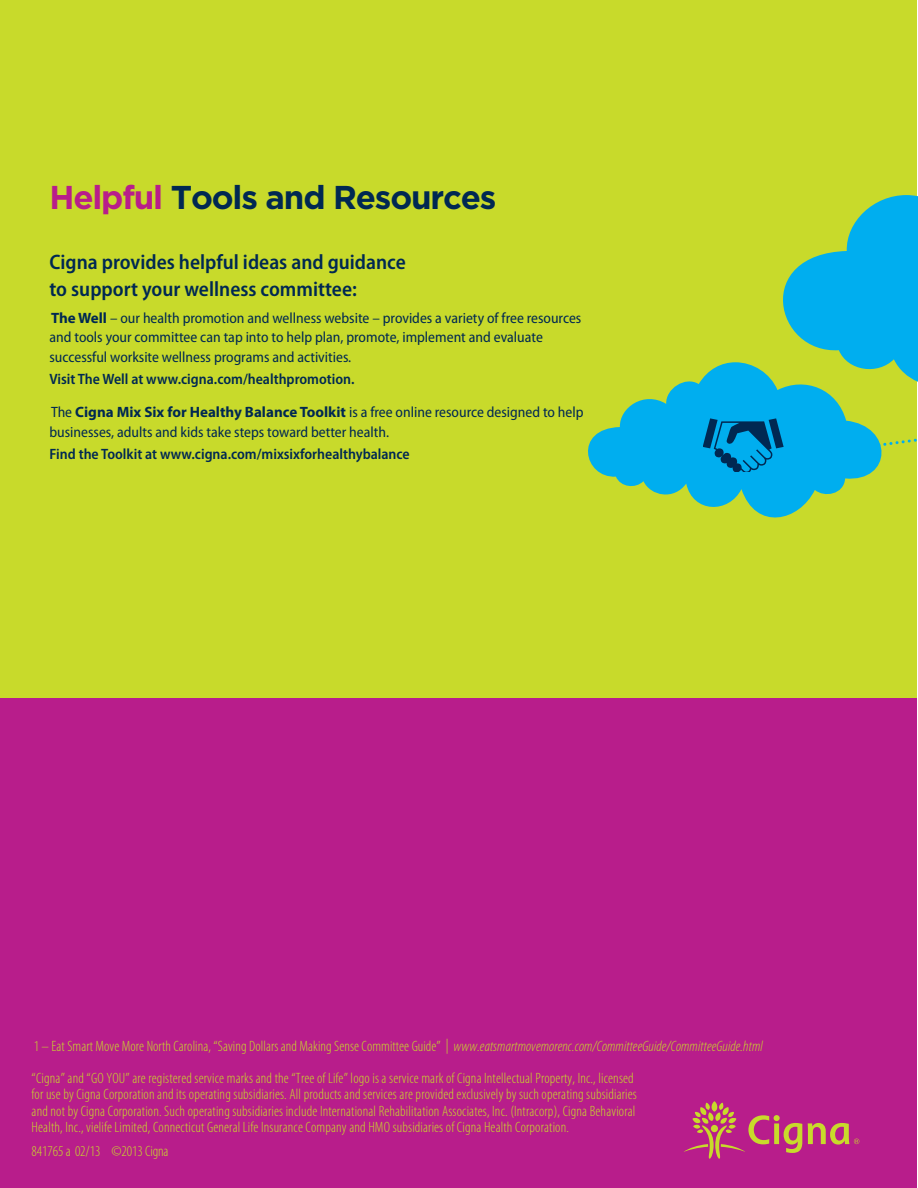
<style>
.page{position:relative;width:918px;height:1188px;background:#fff}
.page>*{position:absolute;margin:0;border:0;box-sizing:border-box;transform-origin:0 0}
.t1{font:700 33px "Gotham";letter-spacing:-.035em;color:#002852}
.t2{font:600 semi-condensed 21px/27px "Myriad Pro";color:#002852}
.t3{font:300 condensed 15px/16.5px "Myriad Pro";letter-spacing:.01em;color:#c8da2b}
.t4{font:semi-condensed 15px/19.5px "Myriad Pro";color:#002852}
.t5{font:600 semi-condensed 15px "Myriad Pro";color:#002852}
.s1{color:#b81d8b}
.s2{font-weight:700;font-stretch:normal}
.s3{font-style:italic}
</style>
<div class="page">
<div style="left:1px;top:1px;width:916px;height:1187px;background:#c8da2b"></div>
<div style="left:1px;top:698px;width:916px;height:490px;background:#b81d8b"></div>
<svg style="left:684px;top:1101px;width:175px;height:58px"></svg>
<svg style="left:588px;top:378px;width:284px;height:140px;fill:#00aeef"></svg>
<svg style="left:703px;top:195px;width:215px;height:277px"></svg>
<h1 class="t1" style="left:50px;top:179px;width:449px"><span class="s1">Helpful</span> Tools and Resources</h1>
<h2 class="t2" style="left:50px;top:249px;width:358px">Cigna provides helpful ideas and guidance to support your wellness committee:</h2>
<p class="t4" style="left:50px;top:308px;width:533px"><span class="s2">The Well</span> – our health promotion and wellness website – provides a variety of free resources and tools your committee can tap into to help plan, promote, implement and evaluate successful worksite wellness programs and activities.</p>
<p class="t5" style="left:50px;top:371px;width:307px">Visit The Well at www.cigna.com/healthpromotion.</p>
<p class="t4" style="left:50px;top:403px;width:536px">The <span class="s2">Cigna Mix Six for Healthy Balance Toolkit</span> is a free online resource designed to help businesses, adults and kids take steps toward better health.</p>
<p class="t5" style="left:50px;top:446px;width:362px">Find the Toolkit at www.cigna.com/mixsixforhealthybalance</p>
<p class="t3" style="left:34px;top:1038px;width:731px">1 – Eat Smart Move More North Carolina, “Saving Dollars and Making Sense Committee Guide” | <span class="s3">www.eatsmartmovemorenc.com/CommitteeGuide/CommitteeGuide.html</span></p>
<p class="t3" style="left:32px;top:1070px;width:607px">“Cigna” and “GO YOU” are registered service marks and the “Tree of Life” logo is a service mark of Cigna Intellectual Property, Inc., licensed for use by Cigna Corporation and its operating subsidiaries. All products and services are provided exclusively by such operating subsidiaries and not by Cigna Corporation. Such operating subsidiaries include International Rehabilitation Associates, Inc. (Intracorp), Cigna Behavioral Health, Inc., vielife Limited, Connecticut General Life Insurance Company and HMO subsidiaries of Cigna Health Corporation.</p>
<p class="t3" style="left:32px;top:1143px;width:138px">841765 a 02/13 ©2013 Cigna</p>
</div>
